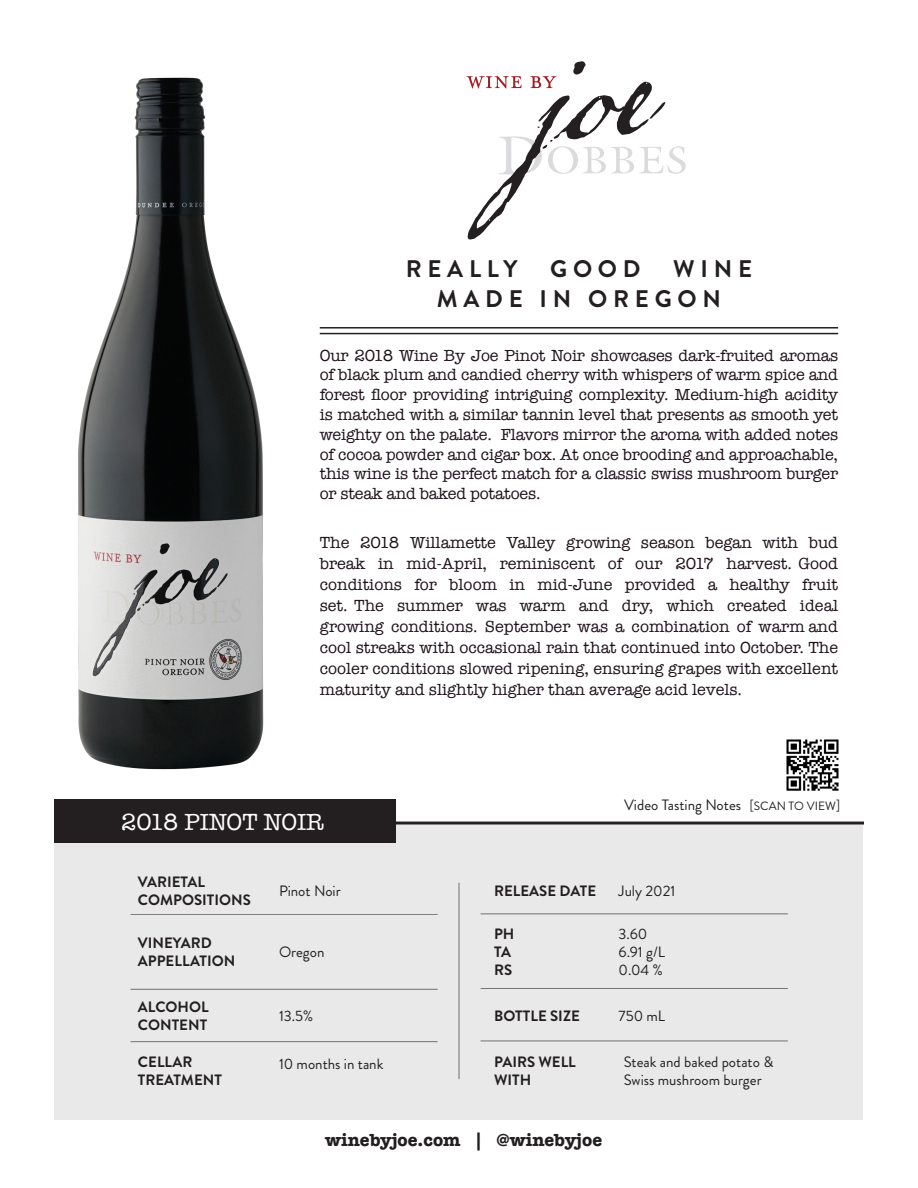
<style>
.page{position:relative;width:918px;height:1188px;background:#fff}
.page>*{position:absolute;margin:0;border:0;box-sizing:border-box;transform-origin:0 0}
.t1{font:700 24px "Brandon Grotesque";letter-spacing:.24em;color:#231f20}
.t2{font:24px "American Typewriter";color:#fff}
.t3{font:700 18px "American Typewriter";color:#231f20}
.t4{font:16.5px/21px "American Typewriter";letter-spacing:-.01em;color:#20121b;text-align:justify}
.t5{font:15px/18px "Brandon Grotesque";color:#231f20}
.t6{font:700 15px/18px "Brandon Grotesque";color:#231f20}
.s1{font-size:12px}
</style>
<div class="page">
<svg style="left:466px;top:61px;width:220px;height:179px"></svg>
<img style="left:786px;top:739px;width:53px;height:52px">
<div style="left:55px;top:825px;width:808px;height:295px;background:#e9e9e9"></div>
<img style="left:78px;top:77px;width:186px;height:693px">
<hr style="left:54px;top:822px;width:810px;height:3px;background:#231f20">
<div style="left:54px;top:799px;width:342px;height:44px;background:#231f20"></div>
<hr style="left:320px;top:327px;width:518px;height:2px;background:#231f20">
<hr style="left:320px;top:333px;width:518px;height:1px;background:#231f20">
<hr style="left:130px;top:914px;width:308px;height:1px;background:#231f20">
<hr style="left:130px;top:989px;width:308px;height:1px;background:#231f20">
<hr style="left:130px;top:1041px;width:308px;height:1px;background:#231f20">
<hr style="left:459px;top:883px;width:1px;height:196px;background:#231f20">
<hr style="left:481px;top:914px;width:307px;height:1px;background:#231f20">
<hr style="left:481px;top:988px;width:307px;height:1px;background:#231f20">
<hr style="left:481px;top:1041px;width:307px;height:1px;background:#231f20">
<p class="t1" style="left:406px;top:252px;width:113px">REALLY</p>
<p class="t1" style="left:550px;top:252px;width:92px">GOOD</p>
<p class="t1" style="left:673px;top:252px;width:80px">WINE</p>
<p class="t1" style="left:437px;top:282px;width:286px">MADE IN OREGON</p>
<p class="t4" style="left:320px;top:345px;width:520px;line-height:19.8px">Our 2018 Wine By Joe Pinot Noir showcases dark-fruited aromas of black plum and candied cherry with whispers of warm spice and forest floor providing intriguing complexity. Medium-high acidity is matched with a similar tannin level that presents as smooth yet weighty on the palate. Flavors mirror the aroma with added notes of cocoa powder and cigar box. At once brooding and approachable, this wine is the perfect match for a classic swiss mushroom burger or steak and baked potatoes.</p>
<p class="t4" style="left:320px;top:532px;width:520px">The 2018 Willamette Valley growing season began with bud break in mid-April, reminiscent of our 2017 harvest. Good conditions for bloom in mid-June provided a healthy fruit set. The summer was warm and dry, which created ideal growing conditions. September was a combination of warm and cool streaks with occasional rain that continued into October. The cooler conditions slowed ripening, ensuring grapes with excellent maturity and slightly higher than average acid levels.</p>
<p class="t2" style="left:121px;top:803px;width:204px">2018 PINOT NOIR</p>
<p class="t6" style="left:138px;top:873px;width:114px">VARIETAL<br>COMPOSITIONS</p>
<p class="t5" style="left:279px;top:882px;width:63px">Pinot Noir</p>
<p class="t6" style="left:138px;top:934px;width:75px">VINEYARD</p>
<p class="t6" style="left:138px;top:952px;width:99px">APPELLATION</p>
<p class="t5" style="left:279px;top:943px;width:47px">Oregon</p>
<p class="t6" style="left:138px;top:998px;width:72px">ALCOHOL<br>CONTENT</p>
<p class="t5" style="left:279px;top:1007px;width:36px">13.5%</p>
<p class="t6" style="left:138px;top:1053px;width:86px">CELLAR<br>TREATMENT</p>
<p class="t5" style="left:279px;top:1055px;width:106px">10 months in tank</p>
<p class="t5" style="left:624px;top:796px;width:217px">Video Tasting Notes <span class="s1">[SCAN TO VIEW]</span></p>
<p class="t6" style="left:494px;top:882px;width:104px">RELEASE DATE</p>
<p class="t5" style="left:619px;top:882px;width:58px">July 2021</p>
<p class="t6" style="left:494px;top:925px;width:22px">PH<br>TA<br>RS</p>
<p class="t5" style="left:619px;top:925px;width:48px">3.60<br>6.91 g/L<br>0.04 %</p>
<p class="t6" style="left:494px;top:1007px;width:87px">BOTTLE SIZE</p>
<p class="t5" style="left:619px;top:1007px;width:48px">750 mL</p>
<p class="t6" style="left:494px;top:1053px;width:83px">PAIRS WELL<br>WITH</p>
<p class="t5" style="left:624px;top:1053px;width:151px">Steak and baked potato &amp;</p>
<p class="t5" style="left:624px;top:1071px;width:139px">Swiss mushroom burger</p>
<p class="t3" style="left:325px;top:1125px;width:278px">winebyjoe.com | @winebyjoe</p>
</div>
